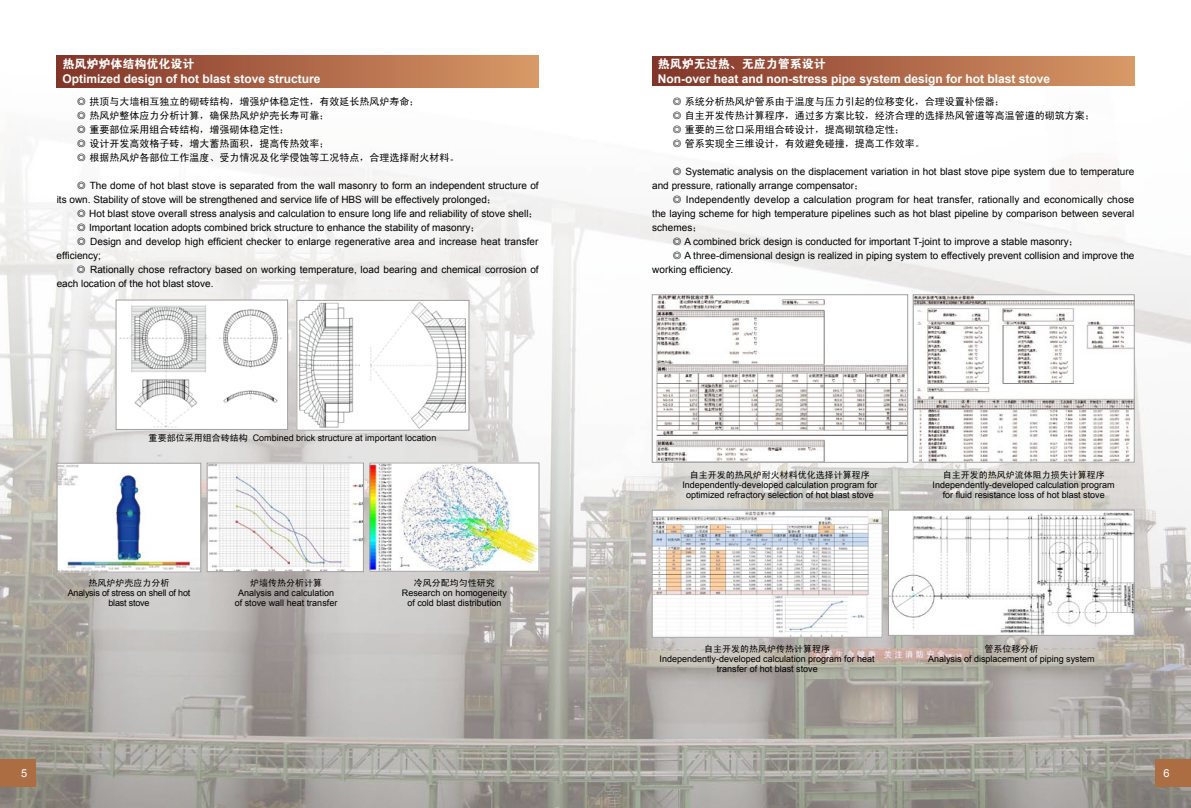
<style>
.page{position:relative;width:1191px;height:808px;background:#fff}
.page>*{position:absolute;margin:0;border:0;box-sizing:border-box;transform-origin:0 0}
.t1{font:700 12px "Arial";color:#fff}
.t2{font:12px "FZDHTJW GB1 0";color:#fff}
.t3{font:11px "Arial";color:#fff}
.t4{font:10px/14px "Arial";color:#000}
.t5{font:10px/14px "Sim Hei";color:#000}
.t6{font:9px/10px "Arial";color:#000;text-align:center}
.t7{font:9px "Sim Hei";color:#000}
.t8{font:9px/10px "Arial";letter-spacing:-.02em;color:#000;text-align:center}
.s1{font-family:"Sim Hei"}
</style>
<div class="page">
<img style="left:0;top:55px;width:1191px;height:753px">
<div style="left:652px;top:57px;width:482px;height:29px;background:linear-gradient(to right,#813428,#d89966)"></div>
<img style="left:654px;top:512px;width:226px;height:124px">
<div style="left:652px;top:510px;width:230px;height:128px;border:1px solid #9f9fa0"></div>
<img style="left:890px;top:512px;width:242px;height:122px">
<div style="left:888px;top:510px;width:246px;height:126px;border:1px solid #9f9fa0"></div>
<img style="left:298px;top:302px;width:169px;height:127px">
<div style="left:296px;top:300px;width:173px;height:131px;border:1px solid #9f9fa0"></div>
<img style="left:118px;top:302px;width:168px;height:126px">
<div style="left:116px;top:300px;width:172px;height:130px;border:1px solid #9f9fa0"></div>
<img style="left:654px;top:296px;width:252px;height:165px">
<div style="left:652px;top:294px;width:256px;height:169px;border:1px solid #9f9fa0"></div>
<img style="left:914px;top:296px;width:218px;height:164px">
<div style="left:912px;top:294px;width:222px;height:168px;border:1px solid #9f9fa0"></div>
<div style="left:0;top:759px;width:36px;height:28px;background:#ac6d42"></div>
<div style="left:1155px;top:759px;width:36px;height:28px;background:#ac6d42"></div>
<div style="left:57px;top:55px;width:481px;height:33px;background:linear-gradient(to right,#813428,#d89966)"></div>
<img style="left:59px;top:465px;width:140px;height:105px">
<div style="left:57px;top:463px;width:144px;height:109px;border:1px solid #9f9fa0"></div>
<img style="left:371px;top:465px;width:166px;height:105px">
<div style="left:369px;top:463px;width:170px;height:109px;border:1px solid #9f9fa0"></div>
<img style="left:209px;top:465px;width:153px;height:105px">
<div style="left:207px;top:463px;width:157px;height:109px;border:1px solid #9f9fa0"></div>
<p class="t2" style="left:62px;top:58px;width:133px">热风炉炉体结构优化设计</p>
<p class="t1" style="left:62px;top:71px;width:260px">Optimized design of hot blast stove structure</p>
<p class="t5" style="left:77px;top:95px;width:384px">◎ 拱顶与大墙相互独立的砌砖结构，增强炉体稳定性，有效延长热风炉寿命；<br>◎ 热风炉整体应力分析计算，确保热风炉炉壳长寿可靠；<br>◎ 重要部位采用组合砖结构，增强砌体稳定性；<br>◎ 设计开发高效格子砖，增大蓄热面积，提高传热效率；<br>◎ 根据热风炉各部位工作温度、受力情况及化学侵蚀等工况特点，合理选择耐火材料。</p>
<p class="t4" style="left:57px;top:179px;width:483px;text-indent:20px"><span class="s1">◎</span> The dome of hot blast stove is separated from the wall masonry to form an independent structure of its own. Stability of stove will be strengthened and service life of HBS will be effectively prolonged<span class="s1">；</span></p>
<p class="t4" style="left:77px;top:207px;width:463px"><span class="s1">◎</span> Hot blast stove overall stress analysis and calculation to ensure long life and reliability of stove shell<span class="s1">；</span></p>
<p class="t4" style="left:76px;top:221px;width:406px"><span class="s1">◎</span> Important location adopts combined brick structure to enhance the stability of masonry<span class="s1">；</span></p>
<p class="t4" style="left:76px;top:235px;width:463px"><span class="s1">◎</span> Design and develop high efficient checker to enlarge regenerative area and increase heat transfer</p>
<p class="t4" style="left:56px;top:249px;width:46px">efficiency;</p>
<p class="t4" style="left:76px;top:263px;width:464px"><span class="s1">◎</span> Rationally chose refractory based on working temperature, load bearing and chemical corrosion of</p>
<p class="t4" style="left:57px;top:277px;width:158px">each location of the hot blast stove.</p>
<p class="t6" style="left:149px;top:433px;width:289px"><span class="s1">重要部位采用组合砖结构</span> Combined brick structure at important location</p>
<p class="t7" style="left:88px;top:578px;width:82px">热风炉炉壳应力分析</p>
<p class="t8" style="left:68px;top:588px;width:124px">Analysis of stress on shell of hot blast stove</p>
<p class="t7" style="left:250px;top:578px;width:73px">炉墙传热分析计算</p>
<p class="t6" style="left:235px;top:588px;width:104px">Analysis and calculation of stove wall heat transfer</p>
<p class="t7" style="left:414px;top:578px;width:82px">冷风分配均匀性研究</p>
<p class="t6" style="left:402px;top:588px;width:107px">Research on homogeneity of cold blast distribution</p>
<p class="t2" style="left:658px;top:58px;width:169px">热风炉无过热、无应力管系设计</p>
<p class="t1" style="left:658px;top:71px;width:394px">Non-over heat and non-stress pipe system design for hot blast stove</p>
<p class="t5" style="left:672px;top:95px;width:424px">◎ 系统分析热风炉管系由于温度与压力引起的位移变化，合理设置补偿器；<br>◎ 自主开发传热计算程序，通过多方案比较，经济合理的选择热风管道等高温管道的砌筑方案；◎ 重要的三岔口采用组合砖设计，提高砌筑稳定性；<br>◎ 管系实现全三维设计，有效避免碰撞，提高工作效率。</p>
<p class="t4" style="left:652px;top:165px;width:483px;text-indent:20px"><span class="s1">◎</span> Systematic analysis on the displacement variation in hot blast stove pipe system due to temperature and pressure, rationally arrange compensator<span class="s1">；</span></p>
<p class="t4" style="left:672px;top:193px;width:464px"><span class="s1">◎</span> Independently develop a calculation program for heat transfer, rationally and economically chose</p>
<p class="t4" style="left:652px;top:207px;width:483px">the laying scheme for high temperature pipelines such as hot blast pipeline by comparison between several</p>
<p class="t4" style="left:652px;top:221px;width:52px">schemes<span class="s1">；</span></p>
<p class="t4" style="left:672px;top:235px;width:408px"><span class="s1">◎</span> A combined brick design is conducted for important T-joint to improve a stable masonry<span class="s1">；</span></p>
<p class="t4" style="left:672px;top:249px;width:464px"><span class="s1">◎</span> A three-dimensional design is realized in piping system to effectively prevent collision and improve the</p>
<p class="t4" style="left:652px;top:263px;width:82px">working efficiency.</p>
<p class="t7" style="left:690px;top:470px;width:181px">自主开发的热风炉耐火材料优化选择计算程序</p>
<p class="t6" style="left:682px;top:480px;width:197px">Independently-developed calculation program for optimized refractory selection of hot blast stove</p>
<p class="t7" style="left:942px;top:470px;width:163px">自主开发的热风炉流体阻力损失计算程序</p>
<p class="t6" style="left:932px;top:480px;width:184px">Independently-developed calculation program for fluid resistance loss of hot blast stove</p>
<p class="t7" style="left:704px;top:644px;width:127px">自主开发的热风炉传热计算程序</p>
<p class="t6" style="left:659px;top:653px;width:217px">Independently-developed calculation program for heat transfer of hot blast stove</p>
<p class="t7" style="left:984px;top:644px;width:55px">管系位移分析</p>
<p class="t6" style="left:928px;top:653px;width:168px">Analysis of displacement of piping system</p>
<p class="t3" style="left:21px;top:766px;width:8px">5</p>
<p class="t3" style="left:1163px;top:766px;width:8px">6</p>
</div>
